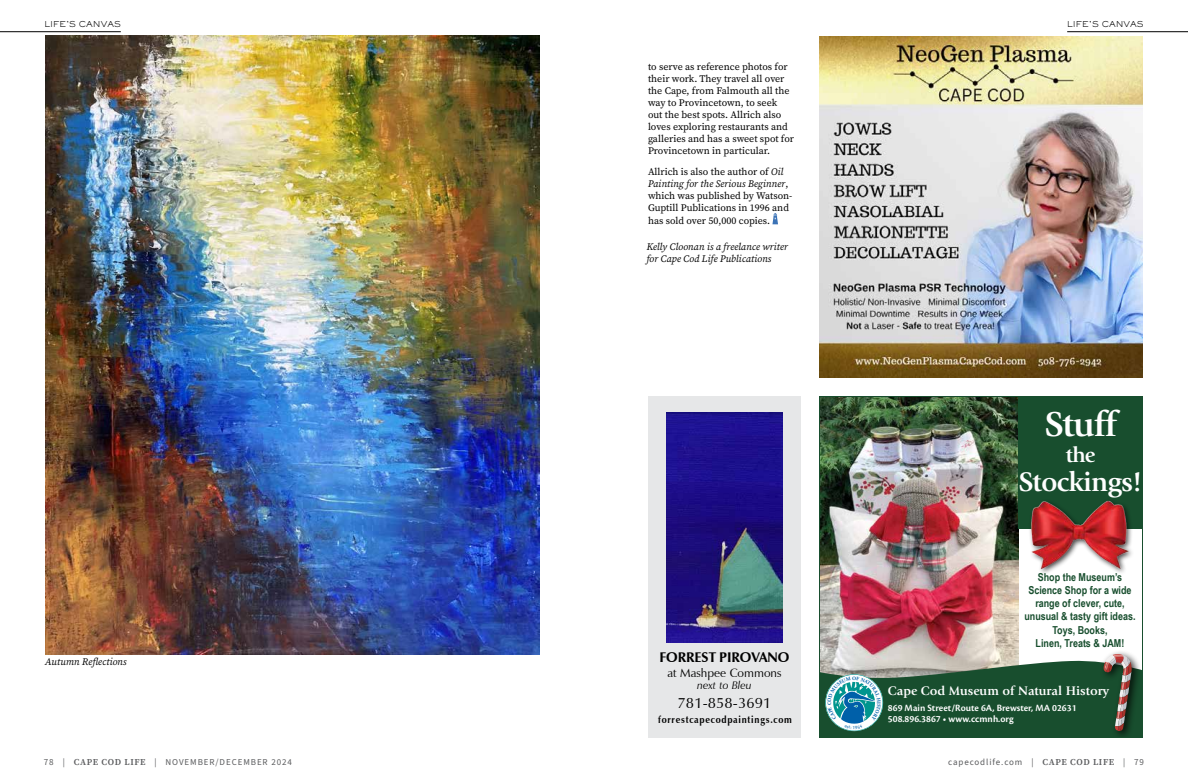
<style>
.page{position:relative;width:1188px;height:783px;background:#fff}
.page>*{position:absolute;margin:0;border:0;box-sizing:border-box;transform-origin:0 0}
.t1{font:700 36px "Giovanni Std";letter-spacing:-.03em;color:#fff}
.t2{font:700 28px "Giovanni Std";letter-spacing:-.03em;color:#fff}
.t3{font:700 22px "Giovanni Std";color:#fff}
.t4{font:15px "Zapf Humnst BT";letter-spacing:.01em;color:#000}
.t5{font:700 14px "Zapf Humnst BT";letter-spacing:-.005em;color:#000}
.t6{font:700 13px "Giovanni Std";color:#fff}
.t7{font:12px "Zapf Humnst BT";color:#000}
.t8{font:italic 11px "Zapf Humnst BT";color:#000}
.t9{font:700 10.9px/13.1px "Arial Narrow";color:#184e2e;text-align:center}
.t10{font:10px/12px "Source Serif 4";color:#000}
.t11{font:italic 10px/12px "Source Serif 4";color:#000}
.t12{font:600 10px/11px "Cronos Pro";color:#fff}
.t13{font:700 10px "Zapf Humnst BT";letter-spacing:.08em;color:#000;scale:.9 1}
.t14{font:9px "Source Sans 3";letter-spacing:.1em;color:#5a5b5d}
.t15{font:9px "Source Sans 3";letter-spacing:.1em;color:#58595b}
.t16{font:300 8px "Sackers Gothic Std";color:#000}
.s1{font-style:italic}
.s2{color:#58595b}
.s3{font-family:"Source Serif 4";font-weight:600}
.s4{font-family:"Source Serif 4";font-weight:600;color:#5a5b5d}
.s5{color:#5a5b5d}
</style>
<div class="page">
<hr style="left:0;top:32px;width:121px;height:1px;background:#000">
<hr style="left:1067px;top:32px;width:121px;height:1px;background:#000">
<img style="left:819px;top:36px;width:324px;height:342px">
<img style="left:821px;top:398px;width:197px;height:252px">
<div style="left:1018px;top:396px;width:125px;height:132px;background:#184e2e"></div>
<div style="left:819px;top:682px;width:324px;height:56px;background:#184e2e"></div>
<div style="left:1100px;top:650px;width:41px;height:88px;background:#000;opacity:.75"></div>
<div style="left:819px;top:396px;width:324px;height:342px;border:1px solid #184e2e"></div>
<div style="left:1029px;top:498px;width:106px;height:78px;background:#000;opacity:.75"></div>
<img style="left:1030px;top:500px;width:99px;height:72px">
<img style="left:45px;top:36px;width:495px;height:619px">
<div style="left:648px;top:396px;width:153px;height:342px;background:#e6e7e8"></div>
<img style="left:666px;top:413px;width:117px;height:229px">
<svg style="left:772px;top:213px;width:6px;height:11px"></svg>
<svg style="left:819px;top:650px;width:324px;height:81px"></svg>
<p class="t16" style="left:44px;top:19px;width:78px">LIFE’S CANVAS</p>
<p class="t16" style="left:1067px;top:19px;width:78px">LIFE’S CANVAS</p>
<p class="t10" style="left:648px;top:61px;width:148px">to serve as reference photos for their work. They travel all over the Cape, from Falmouth all the way to Provincetown, to seek out the best spots. Allrich also loves exploring restaurants and galleries and has a sweet spot for<br>Provincetown in particular.</p>
<p class="t10" style="left:648px;top:166px;width:146px">Allrich is also the author of <span class="s1">Oil<br>Painting for the Serious Beginner</span>, which was published by Watson-<br>Guptill Publications in 1996 and</p>
<p class="t10" style="left:648px;top:215px;width:124px">has sold over 50,000 copies.</p>
<p class="t11" style="left:45px;top:656px;width:83px">Autumn Reflections</p>
<p class="t11" style="left:647px;top:241px;width:143px">Kelly Cloonan is a freelance writer for Cape Cod Life Publications</p>
<h3 class="t5" style="left:659px;top:648px;width:132px">FORREST PIROVANO</h3>
<p class="t7" style="left:667px;top:665px;width:115px">at Mashpee Commons</p>
<p class="t8" style="left:697px;top:679px;width:56px">next to Bleu</p>
<h3 class="t4" style="left:678px;top:693px;width:95px">781-858-3691</h3>
<p class="t13" style="left:658px;top:713px;width:150px">forrestcapecodpaintings.com</p>
<h1 class="t1" style="left:1044px;top:403px;width:74px">Stuff</h1>
<h3 class="t3" style="left:1066px;top:442px;width:31px">the</h3>
<h2 class="t2" style="left:1018px;top:466px;width:126px">Stockings!</h2>
<p class="t9" style="left:1024px;top:570px;width:113px">Shop the Museum’s<br>Science Shop for a wide range of clever, cute, unusual &amp; tasty gift ideas.<br>Toys, Books,<br>Linen, Treats &amp; JAM!</p>
<h3 class="t6" style="left:888px;top:683px;width:223px">Cape Cod Museum of Natural History</h3>
<p class="t12" style="left:888px;top:702px;width:190px">869 Main Street/Route 6A, Brewster, MA 02631<br>508.896.3867 • www.ccmnh.org</p>
<p class="t14" style="left:44px;top:756px;width:250px">78 <span class="s2">|</span> <span class="s3">CAPE COD LIFE</span> | NOVEMBER/DECEMBER 2024</p>
<p class="t15" style="left:948px;top:756px;width:197px">capecodlife.com | <span class="s4">CAPE COD LIFE</span> <span class="s5">| 79</span></p>
</div>
